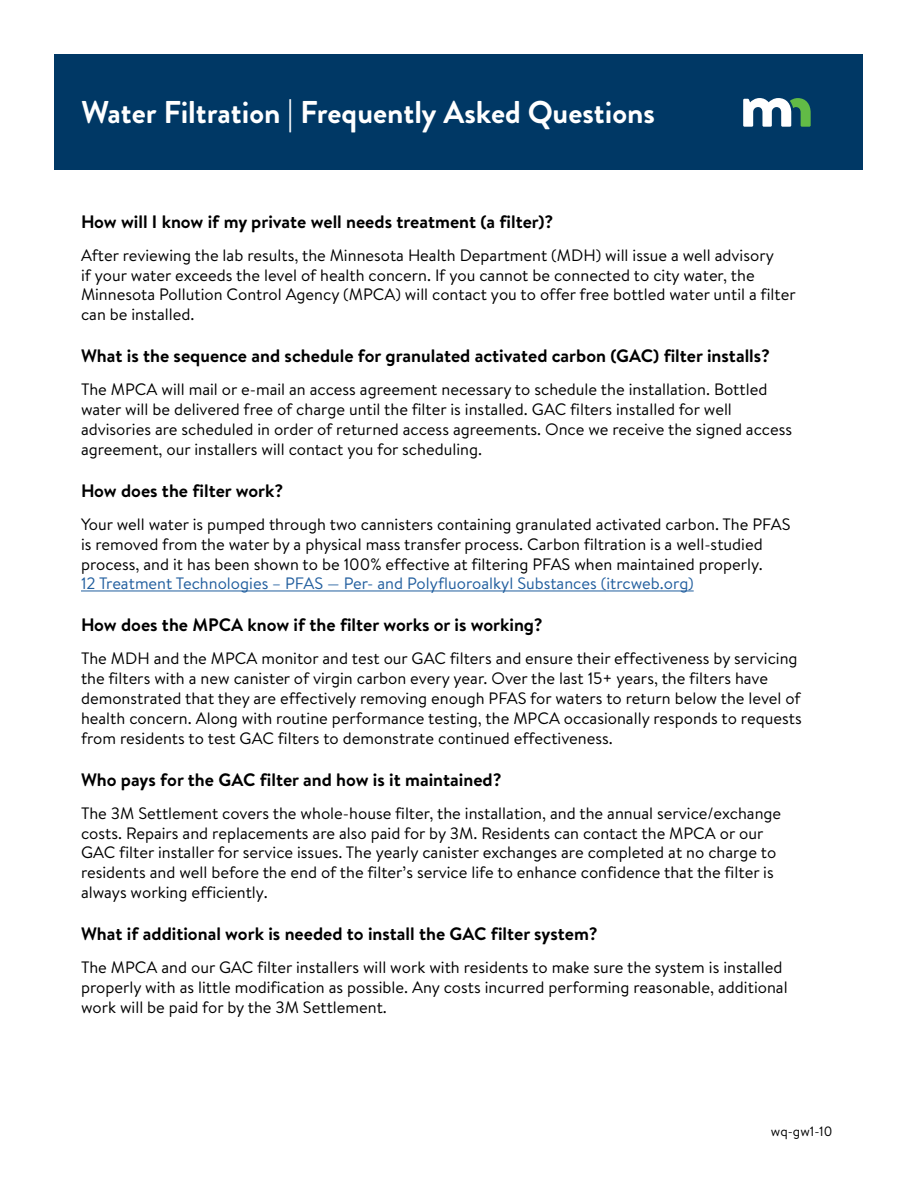
<style>
.page{position:relative;width:918px;height:1188px;background:#fff}
.page>*{position:absolute;margin:0;border:0;box-sizing:border-box;transform-origin:0 0}
.H1_title{font:700 31.5px "Brandon Grotesque";color:#fff}
.H2_questions{font:700 18px "Brandon Text";color:#000}
.P_body_text{font:16.5px/19.8px "Brandon Text";color:#000}
.P_body_text-2{font:13.5px "Brandon Text";color:#000}
.s1{color:#215e9e}
</style>
<div class="page">
<div style="left:55px;top:55px;width:808px;height:115px;background:#003865"></div>
<hr style="left:81px;top:591px;width:613px;height:1px;background:#215e9e">
<svg style="left:743px;top:98px;width:68px;height:29px"></svg>
<p class="H1_title" style="left:81px;top:90px;width:575px">Water Filtration | Frequently Asked Questions</p>
<p class="H2_questions" style="left:81px;top:209px;width:474px">How will I know if my private well needs treatment (a filter)?</p>
<p class="P_body_text" style="left:81px;top:245px;width:716px">After reviewing the lab results, the Minnesota Health Department (MDH) will issue a well advisory<br>if your water exceeds the level of health concern. If you cannot be connected to city water, the Minnesota Pollution Control Agency (MPCA) will contact you to offer free bottled water until a filter can be installed.</p>
<p class="H2_questions" style="left:81px;top:343px;width:691px">What is the sequence and schedule for granulated activated carbon (GAC) filter installs?</p>
<p class="P_body_text" style="left:81px;top:379px;width:713px">The MPCA will mail or e-mail an access agreement necessary to schedule the installation. Bottled water will be delivered free of charge until the filter is installed. GAC filters installed for well advisories are scheduled in order of returned access agreements. Once we receive the signed access agreement, our installers will contact you for scheduling.</p>
<p class="H2_questions" style="left:81px;top:478px;width:204px">How does the filter work?</p>
<p class="P_body_text" style="left:81px;top:514px;width:711px">Your well water is pumped through two cannisters containing granulated activated carbon. The PFAS is removed from the water by a physical mass transfer process. Carbon filtration is a well-studied process, and it has been shown to be 100% effective at filtering PFAS when maintained properly.<br><span class="s1">12 Treatment Technologies – PFAS — Per- and Polyfluoroalkyl Substances (itrcweb.org)</span></p>
<p class="H2_questions" style="left:81px;top:612px;width:463px">How does the MPCA know if the filter works or is working?</p>
<p class="P_body_text" style="left:81px;top:648px;width:722px">The MDH and the MPCA monitor and test our GAC filters and ensure their effectiveness by servicing the filters with a new canister of virgin carbon every year. Over the last 15+ years, the filters have demonstrated that they are effectively removing enough PFAS for waters to return below the level of health concern. Along with routine performance testing, the MPCA occasionally responds to requests from residents to test GAC filters to demonstrate continued effectiveness.</p>
<p class="H2_questions" style="left:81px;top:767px;width:422px">Who pays for the GAC filter and how is it maintained?</p>
<p class="P_body_text" style="left:81px;top:803px;width:702px">The 3M Settlement covers the whole-house filter, the installation, and the annual service/exchange costs. Repairs and replacements are also paid for by 3M. Residents can contact the MPCA or our GAC filter installer for service issues. The yearly canister exchanges are completed at no charge to residents and well before the end of the filter’s service life to enhance confidence that the filter is always working efficiently.</p>
<p class="H2_questions" style="left:81px;top:921px;width:518px">What if additional work is needed to install the GAC filter system?</p>
<p class="P_body_text" style="left:81px;top:957px;width:708px">The MPCA and our GAC filter installers will work with residents to make sure the system is installed properly with as little modification as possible. Any costs incurred performing reasonable, additional work will be paid for by the 3M Settlement.</p>
<p class="P_body_text-2" style="left:771px;top:1122px;width:63px">wq-gw1-10</p>
</div>
